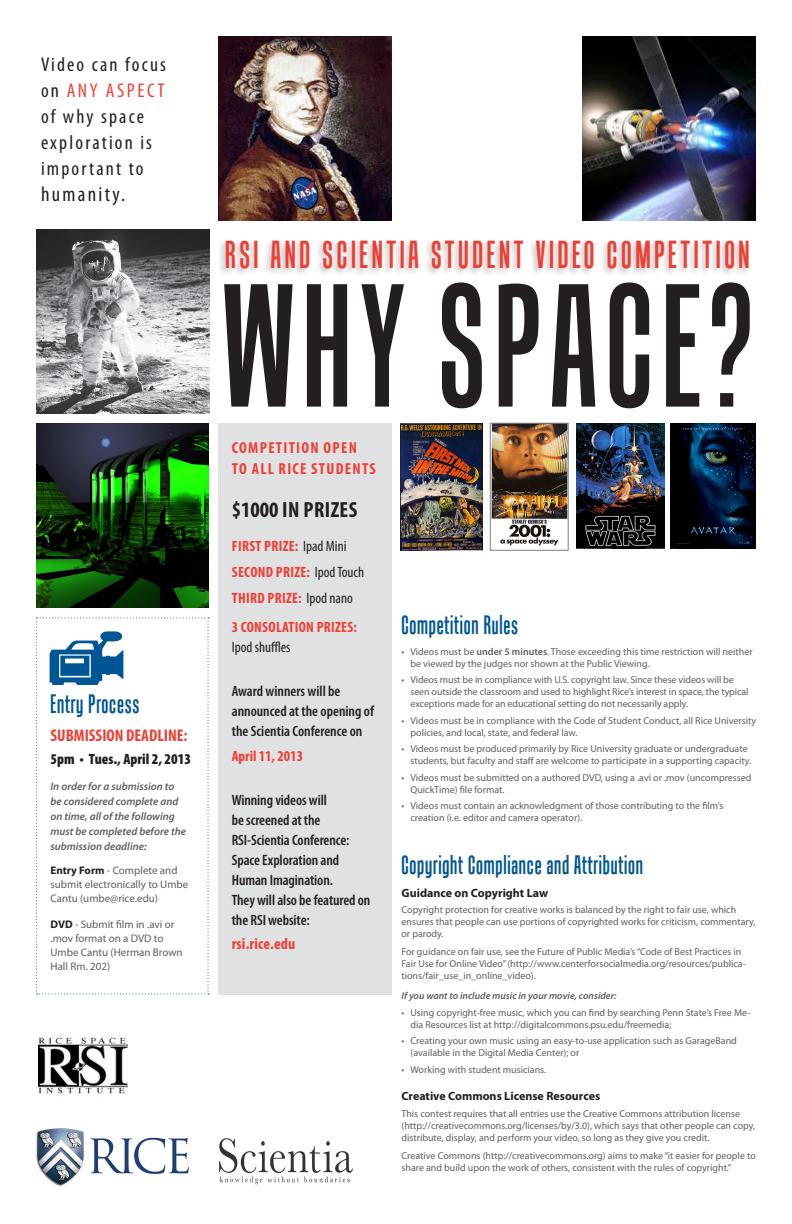
<style>
.page{position:relative;width:792px;height:1224px;background:#fff}
.page>*{position:absolute;margin:0;border:0;box-sizing:border-box;transform-origin:0 0}
.heading{font:171px "Tandelle";letter-spacing:.055em;color:#231f20}
.heading-2{font:38px "Tandelle";letter-spacing:.095em;color:#ee3f34}
.heading-3{font:26px "Tandelle";letter-spacing:.03em;color:#005595}
.rules_text{font:700 condensed 22px "Myriad Pro";letter-spacing:.02em;color:#231f20}
.rules_text-2{font:condensed 21px "Myriad Pro";letter-spacing:.11em;color:#231f20}
.rules_text-3{font:condensed 20px/26px "Myriad Pro";letter-spacing:.11em;color:#231f20}
.rules_text-4{font:700 condensed 17px "Myriad Pro";color:#ee3f34}
.rules_text-5{font:700 condensed 16px/20.8px "Myriad Pro";letter-spacing:.08em;color:#ee3f34}
.rules_text-6{font:700 condensed 16px "Myriad Pro";letter-spacing:.01em;color:#ee3f34}
.rules_text-7{font:600 condensed 15px/20px "Myriad Pro";letter-spacing:-.005em;color:#231f20}
.rules_text-8{font:700 condensed 15px/20px "Myriad Pro";letter-spacing:.02em;color:#ee3f34}
.rules_text-9{font:900 condensed 15px "Myriad Pro";color:#231f20}
.rules_text-10{font:700 condensed 15px "Myriad Pro";color:#ee3f34}
.rules_text-11{font:700 12px "Myriad Pro";color:#231f20}
.rules_text-12{font:11px/14px "Myriad Pro";color:#5f5f62}
.rules_text-13{font:italic 600 11px/15px "Myriad Pro";color:#5f5f62}
.rules_text-14{font:10px/12px "Myriad Pro";color:#5f5f62}
.rules_text-15{font:italic 600 10px "Myriad Pro";color:#5f5f62}
.s1{color:#ee3f34}
.s2{font-weight:700;color:#231f20}
.s3{font-weight:400;color:#231f20}
.s4{font-weight:600}
</style>
<div class="page">
<img style="left:583px;top:36px;width:173px;height:184px">
<img style="left:36px;top:230px;width:173px;height:184px">
<div style="left:217px;top:239px;width:535px;height:38px;background:#231f20;opacity:.28"></div>
<div style="left:218px;top:423px;width:174px;height:571px;background:#e0e1e3"></div>
<img style="left:219px;top:1138px;width:134px;height:46px">
<img style="left:38px;top:1036px;width:89px;height:58px">
<img style="left:36px;top:1128px;width:153px;height:58px">
<img style="left:36px;top:423px;width:173px;height:185px">
<img style="left:218px;top:36px;width:174px;height:185px">
<img style="left:576px;top:423px;width:88px;height:126px">
<img style="left:671px;top:423px;width:85px;height:126px">
<img style="left:492px;top:425px;width:74px;height:120px">
<div style="left:490px;top:423px;width:78px;height:128px;border:1px solid #7e8083"></div>
<img style="left:400px;top:423px;width:82px;height:128px">
<svg style="left:36px;top:618px;width:173px;height:377px"></svg>
<p class="rules_text-3" style="left:41px;top:51px;width:127px">Video can focus</p>
<p class="rules_text-3" style="left:41px;top:77px;width:125px">on <span class="s1">ANY ASPECT </span>of why space exploration is important to</p>
<p class="rules_text-2" style="left:41px;top:181px;width:86px">humanity.</p>
<p class="heading-3" style="left:50px;top:689px;width:91px">Entry Process</p>
<p class="rules_text-4" style="left:50px;top:725px;width:139px">SUBMISSION DEADLINE:</p>
<p class="rules_text-9" style="left:50px;top:750px;width:142px">5pm • Tues., April 2, 2013</p>
<p class="rules_text-13" style="left:50px;top:779px;width:137px">In order for a submission to be considered complete and on time, all of the following must be completed before the submission deadline:</p>
<p class="rules_text-12" style="left:50px;top:864px;width:139px"><span class="s2">Entry Form</span> - Complete and submit electronically to Umbe<br>Cantu (umbe@rice.edu)</p>
<p class="rules_text-12" style="left:50px;top:918px;width:134px"><span class="s2">DVD</span> - Submit film in .avi or .mov format on a DVD to<br>Umbe Cantu (Herman Brown<br>Hall Rm. 202)</p>
<p class="heading-2" style="left:225px;top:233px;width:526px">RSI AND SCIENTIA STUDENT VIDEO COMPETITION</p>
<p class="heading" style="left:223px;top:249px;width:531px">WHY SPACE?</p>
<p class="rules_text-5" style="left:232px;top:437px;width:145px">COMPETITION OPEN<br>TO ALL RICE STUDENTS</p>
<p class="rules_text" style="left:232px;top:495px;width:127px">$1000 IN PRIZES</p>
<p class="rules_text-8" style="left:232px;top:535px;width:116px">FIRST PRIZE: <span class="s3">Ipad Mini</span></p>
<p class="rules_text-8" style="left:232px;top:561px;width:134px">SECOND PRIZE: <span class="s3">Ipod Touch</span></p>
<p class="rules_text-8" style="left:232px;top:587px;width:123px">THIRD PRIZE: <span class="s3">Ipod nano</span></p>
<p class="rules_text-8" style="left:232px;top:616px;width:127px">3 CONSOLATION PRIZES:<br><span class="s3">Ipod shuffles</span></p>
<p class="rules_text-7" style="left:232px;top:680px;width:144px">Award winners will be announced at the opening of the Scientia Conference on</p>
<p class="rules_text-10" style="left:232px;top:746px;width:73px">April 11, 2013</p>
<p class="rules_text-7" style="left:232px;top:789px;width:119px">Winning videos will<br>be screened at the<br>RSI-Scientia Conference:</p>
<p class="rules_text-7" style="left:232px;top:849px;width:109px">Space Exploration and<br>Human Imagination.</p>
<p class="rules_text-7" style="left:232px;top:889px;width:140px">They will also be featured on the RSI website:</p>
<p class="rules_text-6" style="left:232px;top:933px;width:65px">rsi.rice.edu</p>
<p class="heading-3" style="left:402px;top:610px;width:118px">Competition Rules</p>
<p class="rules_text-14" style="left:410px;top:645px;width:344px;text-indent:-9px">• Videos must be <span class="s4">under 5 minutes</span>. Those exceeding this time restriction will neither be viewed by the judges nor shown at the Public Viewing.</p>
<p class="rules_text-14" style="left:410px;top:674px;width:340px;text-indent:-9px">• Videos must be in compliance with U.S. copyright law. Since these videos will be seen outside the classroom and used to highlight Rice’s interest in space, the typical exceptions made for an educational setting do not necessarily apply.</p>
<p class="rules_text-14" style="left:410px;top:714px;width:347px;text-indent:-9px">• Videos must be in compliance with the Code of Student Conduct, all Rice University policies, and local, state, and federal law.</p>
<p class="rules_text-14" style="left:410px;top:743px;width:342px;text-indent:-9px">• Videos must be produced primarily by Rice University graduate or undergraduate students, but faculty and staff are welcome to participate in a supporting capacity.</p>
<p class="rules_text-14" style="left:410px;top:771px;width:342px;text-indent:-9px">• Videos must be submitted on a authored DVD, using a .avi or .mov (uncompressed<br>QuickTime) file format.</p>
<p class="rules_text-14" style="left:410px;top:800px;width:314px;text-indent:-9px">• Videos must contain an acknowledgment of those contributing to the film’s creation (i.e. editor and camera operator).</p>
<p class="heading-3" style="left:402px;top:850px;width:243px">Copyright Compliance and Attribution</p>
<p class="rules_text-11" style="left:402px;top:885px;width:148px">Guidance on Copyright Law</p>
<p class="rules_text-14" style="left:402px;top:904px;width:356px">Copyright protection for creative works is balanced by the right to fair use, which ensures that people can use portions of copyrighted works for criticism, commentary, or parody.</p>
<p class="rules_text-14" style="left:402px;top:946px;width:346px">For guidance on fair use, see the Future of Public Media’s“Code of Best Practices in<br>Fair Use for Online Video”(http://www.centerforsocialmedia.org/resources/publica&shy;tions/fair_use_in_online_video).</p>
<p class="rules_text-15" style="left:402px;top:990px;width:217px">If you want to include music in your movie, consider:</p>
<p class="rules_text-14" style="left:410px;top:1006px;width:342px;text-indent:-9px">• Using copyright-free music, which you can find by searching Penn State’s Free Me&shy;dia Resources list at http://digitalcommons.psu.edu/freemedia;</p>
<p class="rules_text-14" style="left:410px;top:1035px;width:328px;text-indent:-9px">• Creating your own music using an easy-to-use application such as GarageBand (available in the Digital Media Center); or</p>
<p class="rules_text-14" style="left:402px;top:1063px;width:146px">• Working with student musicians.</p>
<p class="rules_text-11" style="left:402px;top:1088px;width:200px">Creative Commons License Resources</p>
<p class="rules_text-14" style="left:402px;top:1107px;width:355px">This contest requires that all entries use the Creative Commons attribution license (http://creativecommons.org/licenses/by/3.0), which says that other people can copy, distribute, display, and perform your video, so long as they give you credit.</p>
<p class="rules_text-14" style="left:402px;top:1149px;width:356px">Creative Commons (http://creativecommons.org) aims to make “it easier for people to share and build upon the work of others, consistent with the rules of copyright.”</p>
</div>
